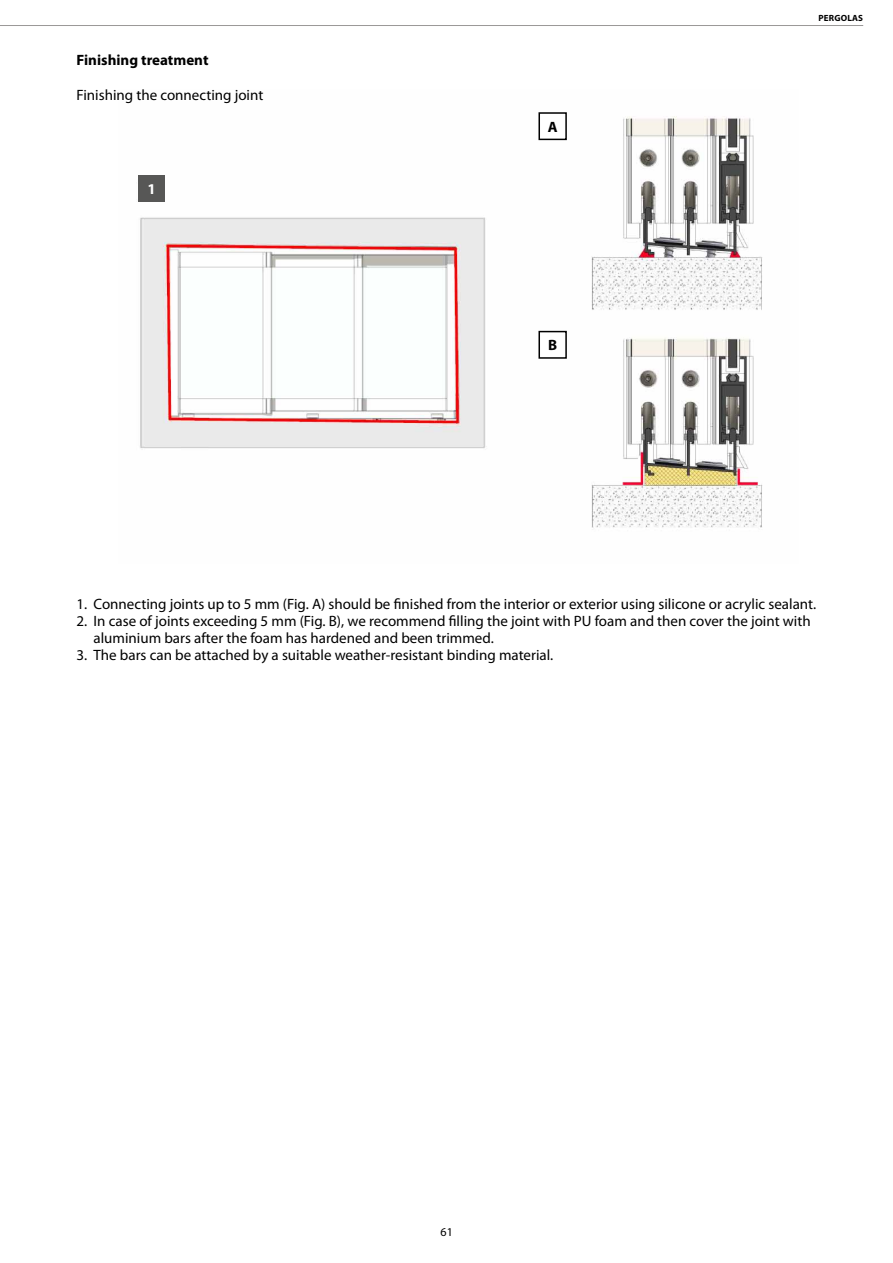
<style>
.page{position:relative;width:893px;height:1263px;background:#fff}
.page>*{position:absolute;margin:0;border:0;box-sizing:border-box;transform-origin:0 0}
.t1{font:15px/17.2px "Myriad Pro";color:#000}
.t2{font:700 15px "Myriad Pro";color:#000}
.t3{font:700 15px "Myriad Pro";color:#fff}
.t4{font:12px "Myriad Pro";color:#000}
.t5{font:700 9px "Myriad Pro";letter-spacing:.02em;color:#000}
</style>
<div class="page">
<hr style="left:0;top:25px;width:863px;height:1px;background:#9b9998">
<img style="left:140px;top:116px;width:623px;height:412px">
<div style="left:138px;top:175px;width:27px;height:27px;background:#575756"></div>
<div style="left:539px;top:113px;width:27px;height:26px;background:#fff"></div>
<div style="left:538px;top:112px;width:29px;height:28px;border:2px solid #000"></div>
<div style="left:539px;top:332px;width:27px;height:26px;background:#fff"></div>
<div style="left:538px;top:331px;width:29px;height:28px;border:2px solid #000"></div>
<p class="t2" style="left:77px;top:50px;width:133px">Finishing treatment</p>
<p class="t1" style="left:77px;top:86px;width:188px">Finishing the connecting joint</p>
<p class="t3" style="left:147px;top:179px;width:10px">1</p>
<p class="t2" style="left:548px;top:117px;width:11px">A</p>
<p class="t2" style="left:548px;top:336px;width:11px">B</p>
<p class="t5" style="left:818px;top:12px;width:46px">PERGOLAS</p>
<p class="t1" style="left:77px;top:595px;width:741px">1. Connecting joints up to 5 mm (Fig. A) should be finished from the interior or exterior using silicone or acrylic sealant.</p>
<p class="t1" style="left:94px;top:612px;width:719px;text-indent:-17px">2. In case of joints exceeding 5 mm (Fig. B), we recommend filling the joint with PU foam and then cover the joint with aluminium bars after the foam has hardened and been trimmed.</p>
<p class="t1" style="left:77px;top:646px;width:478px">3. The bars can be attached by a suitable weather-resistant binding material.</p>
<p class="t4" style="left:440px;top:1225px;width:14px">61</p>
</div>
